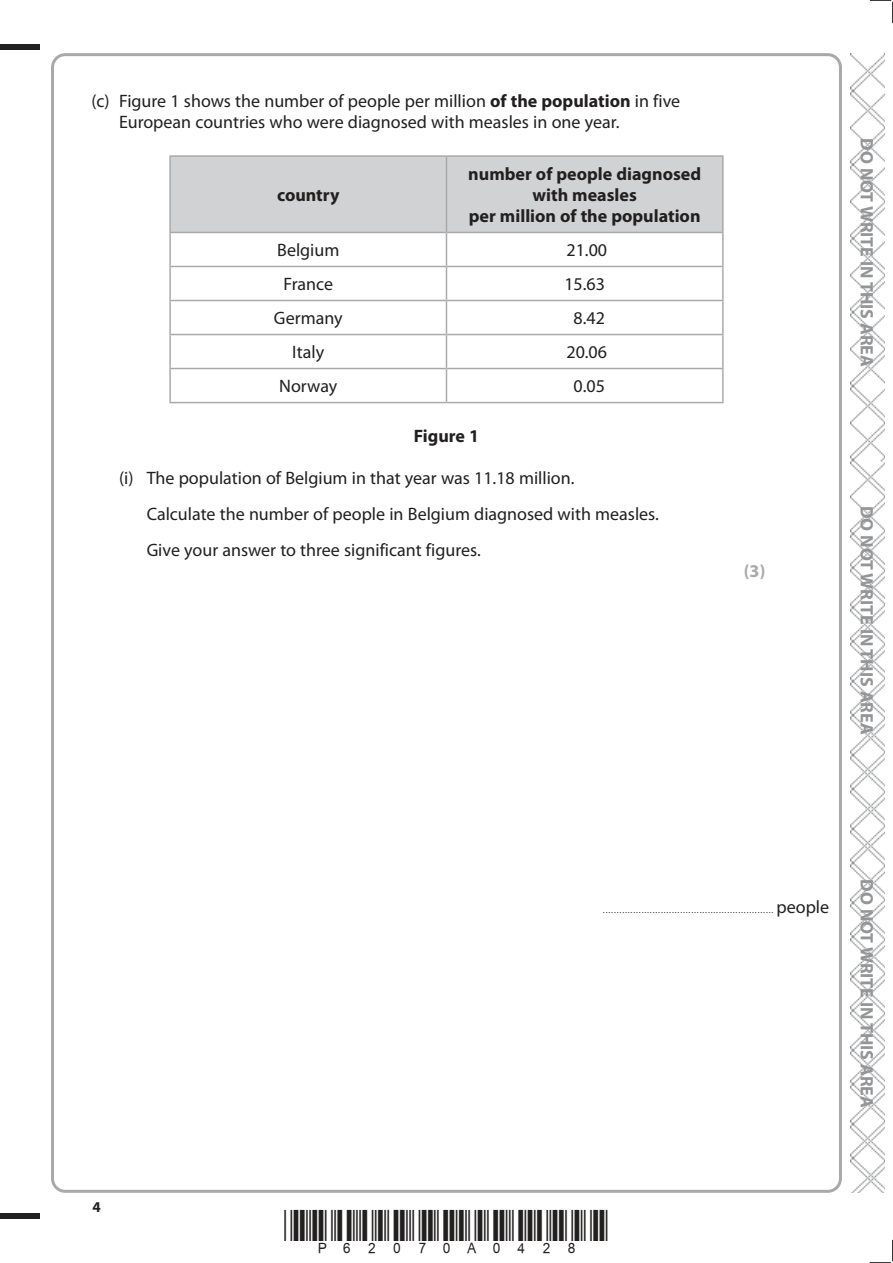
<style>
.page{position:relative;width:893px;height:1263px;background:#fff}
.page>*{position:absolute;margin:0;border:0;box-sizing:border-box;transform-origin:0 0}
.t1{font:18px/36px "Myriad Pro";color:#221f1f}
.t2{font:700 18px/21px "Myriad Pro";color:#221f1f;text-align:center}
.t3{font:700 18px "Myriad Pro";color:#939597}
.t4{font:700 18px "Myriad Pro";color:#a7a9ab}
.t5{font:700 15px "Myriad Pro";color:#221f1f}
.t6{font:9px "Myriad Pro";color:#221f1f}
.s1{font-weight:700}
.s2{font-size:18px}
</style>
<div class="page">
<div style="left:0;top:44px;width:40px;height:5px;background:#221f1f"></div>
<div style="left:0;top:1214px;width:40px;height:5px;background:#221f1f"></div>
<svg style="left:870px;top:0;width:23px;height:23px"></svg>
<svg style="left:870px;top:1240px;width:23px;height:23px"></svg>
<img style="left:850px;top:53px;width:34px;height:1140px">
<div style="left:171px;top:157px;width:551px;height:75px;background:#d1d2d4"></div>
<hr style="left:169px;top:155px;width:277px;height:2px;background:#a7a9ab">
<hr style="left:169px;top:157px;width:2px;height:75px;background:#a7a9ab">
<hr style="left:446px;top:155px;width:278px;height:2px;background:#a7a9ab">
<hr style="left:446px;top:157px;width:1px;height:75px;background:#a7a9ab">
<hr style="left:722px;top:157px;width:2px;height:75px;background:#a7a9ab">
<hr style="left:169px;top:232px;width:277px;height:1px;background:#a7a9ab">
<hr style="left:169px;top:233px;width:2px;height:33px;background:#a7a9ab">
<hr style="left:446px;top:232px;width:278px;height:1px;background:#a7a9ab">
<hr style="left:446px;top:233px;width:1px;height:33px;background:#a7a9ab">
<hr style="left:722px;top:233px;width:2px;height:33px;background:#a7a9ab">
<hr style="left:169px;top:266px;width:277px;height:1px;background:#a7a9ab">
<hr style="left:169px;top:267px;width:2px;height:33px;background:#a7a9ab">
<hr style="left:446px;top:266px;width:278px;height:1px;background:#a7a9ab">
<hr style="left:446px;top:267px;width:1px;height:33px;background:#a7a9ab">
<hr style="left:722px;top:267px;width:2px;height:33px;background:#a7a9ab">
<hr style="left:169px;top:300px;width:277px;height:1px;background:#a7a9ab">
<hr style="left:169px;top:301px;width:2px;height:33px;background:#a7a9ab">
<hr style="left:446px;top:300px;width:278px;height:1px;background:#a7a9ab">
<hr style="left:446px;top:301px;width:1px;height:33px;background:#a7a9ab">
<hr style="left:722px;top:301px;width:2px;height:33px;background:#a7a9ab">
<hr style="left:169px;top:334px;width:277px;height:1px;background:#a7a9ab">
<hr style="left:169px;top:335px;width:2px;height:33px;background:#a7a9ab">
<hr style="left:446px;top:334px;width:278px;height:1px;background:#a7a9ab">
<hr style="left:446px;top:335px;width:1px;height:33px;background:#a7a9ab">
<hr style="left:722px;top:335px;width:2px;height:33px;background:#a7a9ab">
<hr style="left:169px;top:368px;width:277px;height:1px;background:#a7a9ab">
<hr style="left:169px;top:369px;width:2px;height:33px;background:#a7a9ab">
<hr style="left:446px;top:368px;width:278px;height:1px;background:#a7a9ab">
<hr style="left:446px;top:369px;width:1px;height:33px;background:#a7a9ab">
<hr style="left:722px;top:369px;width:2px;height:33px;background:#a7a9ab">
<hr style="left:169px;top:402px;width:277px;height:1px;background:#a7a9ab">
<hr style="left:446px;top:402px;width:278px;height:1px;background:#a7a9ab">
<p class="t1" style="left:119px;top:92px;width:563px;line-height:21px;text-indent:-28px">(c) Figure 1 shows the number of people per million <span class="s1">of the population</span> in five<br>European countries who were diagnosed with measles in one year.</p>
<p class="t2" style="left:277px;top:186px;width:64px">country</p>
<p class="t2" style="left:468px;top:165px;width:234px">number of people diagnosed with measles<br>per million of the population</p>
<p class="t1" style="left:277px;top:234px;width:64px">Belgium</p>
<p class="t1" style="left:566px;top:234px;width:42px">21.00</p>
<p class="t1" style="left:283px;top:268px;width:51px">France</p>
<p class="t1" style="left:564px;top:268px;width:42px">15.63</p>
<p class="t1" style="left:274px;top:302px;width:70px">Germany</p>
<p class="t1" style="left:573px;top:302px;width:33px">8.42</p>
<p class="t1" style="left:292px;top:336px;width:33px">Italy</p>
<p class="t1" style="left:566px;top:336px;width:42px">20.06</p>
<p class="t1" style="left:279px;top:370px;width:60px">Norway</p>
<p class="t1" style="left:573px;top:370px;width:33px">0.05</p>
<p class="t2" style="left:414px;top:427px;width:67px">Figure 1</p>
<p class="t1" style="left:147px;top:462px;width:514px;text-indent:-28px">(i) The population of Belgium in that year was 11.18 million.<br>Calculate the number of people in Belgium diagnosed with measles.<br>Give your answer to three significant figures.</p>
<p class="t4" style="left:744px;top:564px;width:23px">(3)</p>
<p class="t3" style="left:877px;top:138px;width:230px;rotate:90deg">DO NOT WRITE IN THIS AREA</p>
<p class="t3" style="left:877px;top:506px;width:230px;rotate:90deg">DO NOT WRITE IN THIS AREA</p>
<p class="t5" style="left:92px;top:1201px;width:10px">4</p>
<p class="t6" style="left:603px;top:906px;width:228px">.............................................................. <span class="s2">people</span></p>
<p class="t3" style="left:877px;top:879px;width:230px;rotate:90deg">DO NOT WRITE IN THIS AREA</p>
</div>
